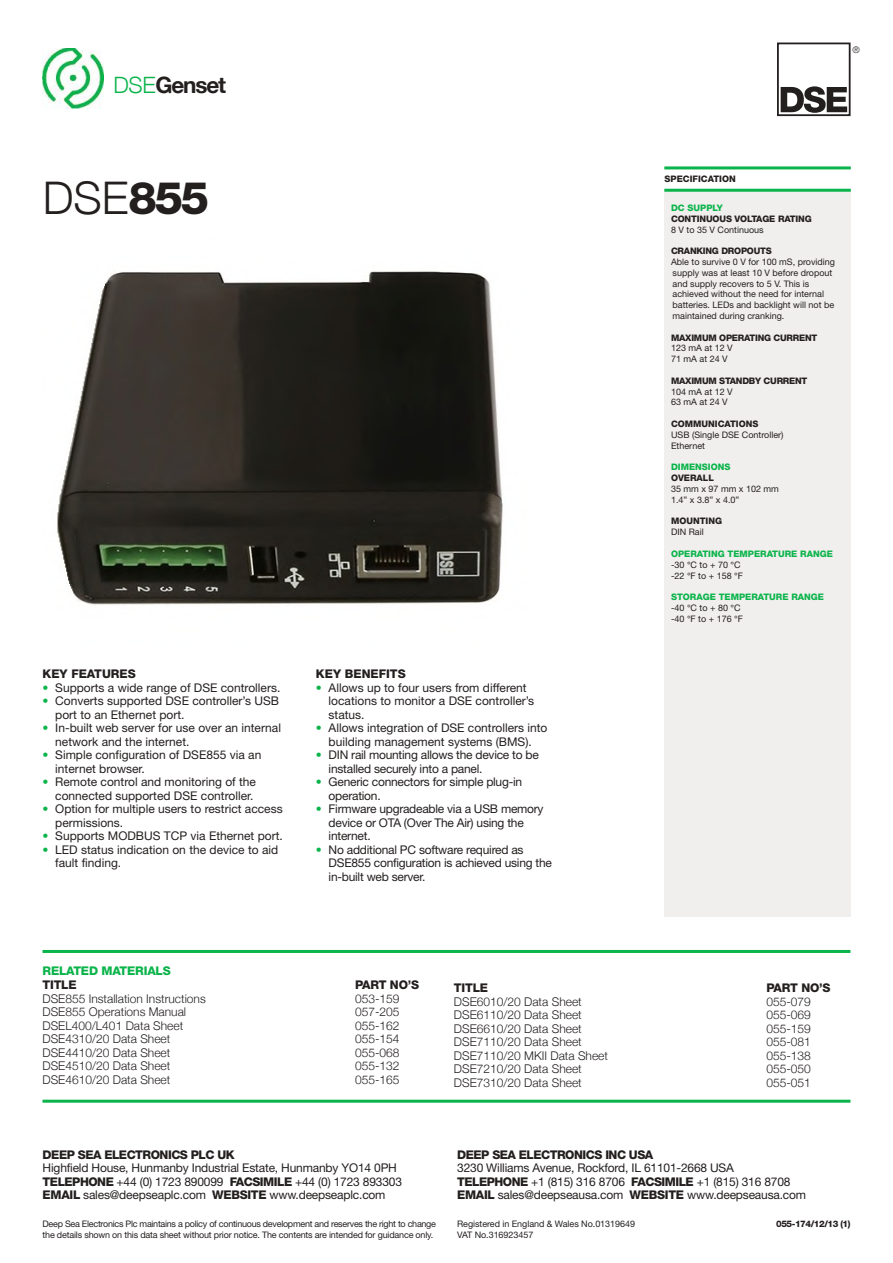
<style>
.page{position:relative;width:893px;height:1263px;background:#fff}
.page>*{position:absolute;margin:0;border:0;box-sizing:border-box;transform-origin:0 0}
.t1{font:300 45px "Helvetica Neue";color:#241f1f}
.t2{font:700 22.5px "Helvetica Neue";letter-spacing:-.05em;color:#241f1f}
.t3{font:12px/13.5px "Helvetica Neue";color:#241f1f}
.t4{font:300 12px "Helvetica Neue";color:#241f1f}
.t5{font:12px/13.5px "Helvetica Neue";letter-spacing:-.02em;color:#241f1f}
.t6{font:800 12px "Helvetica Neue";letter-spacing:-.04em;color:#241f1f}
.t7{font:800 12px "Helvetica Neue";color:#241f1f}
.t8{font:800 12px "Helvetica Neue";letter-spacing:-.015em;color:#0ab44a}
.t9{font:300 9.15px "Helvetica Neue";color:#241f1f}
.t10{font:9px/10.8px "Helvetica Neue";color:#241f1f}
.t11{font:9px/10.8px "Helvetica Neue";letter-spacing:-.03em;color:#241f1f}
.t12{font:800 9px/11.1px "Helvetica Neue";color:#0ab44a}
.t13{font:800 9px "Helvetica Neue";letter-spacing:-.025em;color:#241f1f}
.t14{font:800 9px "Helvetica Neue";color:#241f1f}
.t15{font:800 9px "Helvetica Neue";letter-spacing:-.05em;color:#241f1f}
.s1{font-weight:300;color:#0ab44a}
.s2{font-weight:800}
.s3{color:#0ab44a}
.s4{font-weight:400;color:#241f1f}
.s5{font-family:"Helvetica";font-weight:400;color:#241f1f}
</style>
<div class="page">
<hr style="left:43px;top:1100px;width:807px;height:3px;background:#0ab44a">
<hr style="left:43px;top:950px;width:807px;height:3px;background:#0ab44a">
<img style="left:43px;top:48px;width:60px;height:61px">
<div style="left:777px;top:43px;width:73px;height:73px;border:2px solid #241f1f"></div>
<svg style="left:781px;top:86px;width:66px;height:27px"></svg>
<div style="left:665px;top:190px;width:186px;height:727px;background:#f0efee"></div>
<hr style="left:664px;top:166px;width:187px;height:3px;background:#0ab44a">
<hr style="left:664px;top:189px;width:187px;height:3px;background:#0ab44a">
<img style="left:57px;top:271px;width:446px;height:334px">
<h2 class="t2" style="left:114px;top:71px;width:114px"><span class="s1">dse</span>Genset</h2>
<h1 class="t1" style="left:43px;top:170px;width:168px">dse<span class="s2">855</span></h1>
<p class="t7" style="left:43px;top:670px;width:95px">KEY FEATURES</p>
<p class="t3" style="left:43px;top:682px;width:239px"><span class="s3">•</span> Supports a wide range of DSE controllers.</p>
<p class="t3" style="left:55px;top:696px;width:225px;text-indent:-13px"><span class="s3">•</span> Converts supported DSE controller’s USB port to an Ethernet port.</p>
<p class="t3" style="left:55px;top:723px;width:227px;text-indent:-13px"><span class="s3">•</span> In-built web server for use over an internal network and the internet.</p>
<p class="t3" style="left:55px;top:750px;width:208px;text-indent:-13px"><span class="s3">•</span> Simple configuration of DSE855 via an internet browser.</p>
<p class="t3" style="left:43px;top:777px;width:215px;text-align:right"><span class="s3">•</span> Remote control and monitoring of the connected supported DSE controller.</p>
<p class="t3" style="left:55px;top:804px;width:229px;text-indent:-13px"><span class="s3">•</span> Option for multiple users to restrict access permissions.</p>
<p class="t3" style="left:43px;top:831px;width:242px"><span class="s3">•</span> Supports MODBUS TCP via Ethernet port.</p>
<p class="t3" style="left:55px;top:844px;width:224px;text-indent:-13px"><span class="s3">•</span> LED status indication on the device to aid fault finding.</p>
<p class="t7" style="left:316px;top:670px;width:91px">KEY BENEFITS</p>
<p class="t3" style="left:329px;top:682px;width:207px;text-indent:-13px"><span class="s3">•</span> Allows up to four users from different locations to monitor a DSE controller’s status.</p>
<p class="t3" style="left:316px;top:723px;width:233px;text-align:center"><span class="s3">•</span> Allows integration of DSE controllers into building management systems (BMS).</p>
<p class="t5" style="left:329px;top:750px;width:212px;text-indent:-13px"><span class="s3">•</span> DIN rail mounting allows the device to be installed securely into a panel.</p>
<p class="t5" style="left:329px;top:777px;width:195px;text-indent:-13px"><span class="s3">•</span> Generic connectors for simple plug-in operation.</p>
<p class="t5" style="left:329px;top:804px;width:216px;text-indent:-13px"><span class="s3">•</span> Firmware upgradeable via a USB memory device or OTA (Over The Air) using the internet.</p>
<p class="t5" style="left:329px;top:844px;width:225px;text-indent:-13px"><span class="s3">•</span> No additional PC software required as<br>DSE855 configuration is achieved using the in-built web server.</p>
<p class="t9" style="left:852px;top:44px;width:9px">®</p>
<p class="t14" style="left:665px;top:176px;width:73px">SPECIFICATION</p>
<p class="t12" style="left:671px;top:203px;width:53px">DC SUPPLY</p>
<p class="t13" style="left:671px;top:215px;width:142px">CONTINUOUS VOLTAGE RATING</p>
<p class="t10" style="left:671px;top:225px;width:94px">8 V to 35 V Continuous</p>
<p class="t13" style="left:671px;top:248px;width:102px">CRANKING DROPOUTS</p>
<p class="t10" style="left:671px;top:257px;width:166px">Able to survive 0 V for 100 mS, providing supply was at least 10 V before dropout and supply recovers to 5 V. This is achieved without the need for internal batteries. LEDs and backlight will not be maintained during cranking.</p>
<p class="t13" style="left:671px;top:334px;width:148px">MAXIMUM OPERATING CURRENT</p>
<p class="t10" style="left:671px;top:344px;width:63px">123 mA at 12 V<br>71 mA at 24 V</p>
<p class="t13" style="left:671px;top:377px;width:138px">MAXIMUM STANDBY CURRENT</p>
<p class="t10" style="left:671px;top:387px;width:63px">104 mA at 12 V<br>63 mA at 24 V</p>
<p class="t14" style="left:671px;top:420px;width:89px">COMMUNICATIONS</p>
<p class="t10" style="left:671px;top:430px;width:114px">USB (Single DSE Controller)<br>Ethernet</p>
<p class="t12" style="left:671px;top:462px;width:61px">DIMENSIONS</p>
<p class="t14" style="left:671px;top:474px;width:44px">OVERALL</p>
<p class="t10" style="left:671px;top:484px;width:109px">35 mm x 97 mm x 102 mm<br>1.4” x 3.8” x 4.0”</p>
<p class="t14" style="left:671px;top:518px;width:53px">MOUNTING</p>
<p class="t10" style="left:671px;top:527px;width:34px">DIN Rail</p>
<p class="t12" style="left:671px;top:549px;width:163px">OPERATING TEMPERATURE RANGE <span class="s4">-30</span> <span class="s5">°</span><span class="s4">C to + 70</span> <span class="s5">°</span><span class="s4">C<br>-22</span> <span class="s5">°</span><span class="s4">F to + 158</span> <span class="s5">°</span><span class="s4">F</span></p>
<p class="t12" style="left:671px;top:592px;width:155px">STORAGE TEMPERATURE RANGE <span class="s4">-40</span> <span class="s5">°</span><span class="s4">C to + 80</span> <span class="s5">°</span><span class="s4">C<br>-40</span> <span class="s5">°</span><span class="s4">F to + 176</span> <span class="s5">°</span><span class="s4">F</span></p>
<p class="t8" style="left:43px;top:966px;width:130px">RELATED MATERIALS</p>
<p class="t6" style="left:43px;top:981px;width:36px">TITLE</p>
<p class="t6" style="left:355px;top:981px;width:66px">PART NO’S</p>
<p class="t4" style="left:43px;top:991px;width:165px">dse855 Installation Instructions</p>
<p class="t4" style="left:355px;top:991px;width:46px">053-159</p>
<p class="t4" style="left:43px;top:1005px;width:145px">dse855 Operations Manual</p>
<p class="t4" style="left:355px;top:1005px;width:46px">057-205</p>
<p class="t4" style="left:43px;top:1018px;width:142px">dseL400/L401 data sheet</p>
<p class="t4" style="left:355px;top:1018px;width:46px">055-162</p>
<p class="t4" style="left:43px;top:1032px;width:129px">dse4310/20 data sheet</p>
<p class="t4" style="left:355px;top:1032px;width:46px">055-154</p>
<p class="t4" style="left:43px;top:1045px;width:129px">dse4410/20 data sheet</p>
<p class="t4" style="left:355px;top:1045px;width:46px">055-068</p>
<p class="t4" style="left:43px;top:1059px;width:129px">dse4510/20 data sheet</p>
<p class="t4" style="left:355px;top:1059px;width:46px">055-132</p>
<p class="t4" style="left:43px;top:1072px;width:129px">dse4610/20 data sheet</p>
<p class="t4" style="left:355px;top:1072px;width:46px">055-165</p>
<p class="t6" style="left:454px;top:983px;width:36px">TITLE</p>
<p class="t6" style="left:766px;top:983px;width:66px">PART NO’S</p>
<p class="t4" style="left:454px;top:994px;width:129px">dse6010/20 data sheet</p>
<p class="t4" style="left:766px;top:994px;width:46px">055-079</p>
<p class="t4" style="left:454px;top:1007px;width:129px">dse6110/20 data sheet</p>
<p class="t4" style="left:766px;top:1007px;width:46px">055-069</p>
<p class="t4" style="left:454px;top:1021px;width:129px">dse6610/20 data sheet</p>
<p class="t4" style="left:766px;top:1021px;width:46px">055-159</p>
<p class="t4" style="left:454px;top:1034px;width:129px">dse7110/20 data sheet</p>
<p class="t4" style="left:766px;top:1034px;width:46px">055-081</p>
<p class="t4" style="left:454px;top:1048px;width:156px">dse7110/20 MKII data sheet</p>
<p class="t4" style="left:766px;top:1048px;width:46px">055-138</p>
<p class="t4" style="left:454px;top:1061px;width:129px">dse7210/20 data sheet</p>
<p class="t4" style="left:766px;top:1061px;width:46px">055-050</p>
<p class="t4" style="left:454px;top:1075px;width:129px">dse7310/20 data sheet</p>
<p class="t4" style="left:766px;top:1075px;width:46px">055-051</p>
<p class="t6" style="left:43px;top:1150px;width:193px">DEEP SEA ELECTRONICS PLC UK</p>
<p class="t3" style="left:43px;top:1162px;width:361px">Highfield House, Hunmanby Industrial Estate, Hunmanby YO14 0PH<br><span class="s2">TELEPHONE</span> +44 (0) 1723 890099 <span class="s2">FACSIMILE</span> +44 (0) 1723 893303<br><span class="s2">EMAIL</span> sales@deepseaplc.com <span class="s2">WEBSITE</span> www.deepseaplc.com</p>
<p class="t11" style="left:43px;top:1219px;width:395px">Deep Sea Electronics Plc maintains a policy of continuous development and reserves the right to change the details shown on this data sheet without prior notice. The contents are intended for guidance only.</p>
<p class="t6" style="left:457px;top:1150px;width:198px">DEEP SEA ELECTRONICS INC USA</p>
<p class="t3" style="left:457px;top:1162px;width:350px">3230 Williams Avenue, Rockford, IL 61101-2668 USA<br><span class="s2">TELEPHONE</span> +1 (815) 316 8706 <span class="s2">FACSIMILE</span> +1 (815) 316 8708<br><span class="s2">EMAIL</span> sales@deepseausa.com <span class="s2">WEBSITE</span> www.deepseausa.com</p>
<p class="t15" style="left:776px;top:1220px;width:76px">055-174/12/13 (1)</p>
<p class="t10" style="left:457px;top:1219px;width:179px">Registered in England &amp; Wales No.01319649<br>VAT No.316923457</p>
</div>
